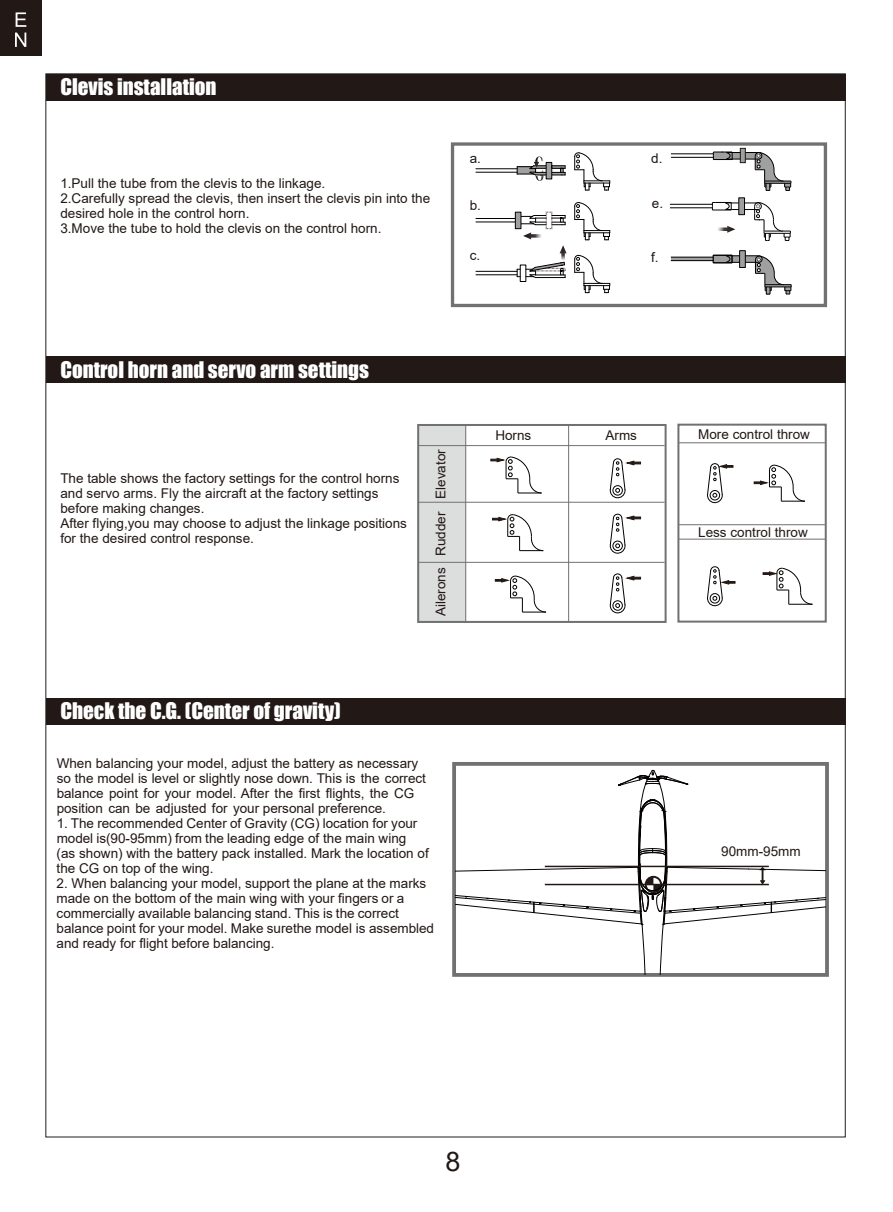
<style>
.page{position:relative;width:893px;height:1212px;background:#fff}
.page>*{position:absolute;margin:0;border:0;box-sizing:border-box;transform-origin:0 0}
.t1{font:27px "Arial";color:#221815}
.t2{font:21px "Impact";color:#fff}
.t3{font:13.5px/15px "Arial";letter-spacing:-.005em;color:#221714}
.t4{font:13.5px/15px "Arial";color:#221815}
</style>
<div class="page">
<div style="left:418px;top:425px;width:48px;height:197px;background:#dcdddd"></div>
<svg style="left:754px;top:465px;width:51px;height:37px"></svg>
<svg style="left:707px;top:463px;width:26px;height:40px"></svg>
<svg style="left:763px;top:568px;width:50px;height:37px"></svg>
<svg style="left:707px;top:566px;width:28px;height:40px"></svg>
<div style="left:677px;top:424px;width:150px;height:199px;border:2px solid #727171"></div>
<hr style="left:678px;top:524px;width:148px;height:1px;background:#727171">
<hr style="left:678px;top:539px;width:148px;height:1px;background:#727171">
<hr style="left:678px;top:442px;width:148px;height:1px;background:#727171">
<div style="left:417px;top:424px;width:250px;height:199px;border:2px solid #727171"></div>
<hr style="left:418px;top:445px;width:247px;height:1px;background:#727171">
<hr style="left:418px;top:502px;width:247px;height:1px;background:#727171">
<hr style="left:418px;top:562px;width:247px;height:1px;background:#727171">
<hr style="left:465px;top:425px;width:1px;height:197px;background:#727171">
<hr style="left:568px;top:425px;width:1px;height:197px;background:#727171">
<svg style="left:491px;top:456px;width:51px;height:38px"></svg>
<svg style="left:492px;top:514px;width:52px;height:37px"></svg>
<svg style="left:495px;top:575px;width:52px;height:38px"></svg>
<svg style="left:610px;top:514px;width:31px;height:40px"></svg>
<svg style="left:610px;top:458px;width:31px;height:41px"></svg>
<svg style="left:610px;top:574px;width:31px;height:40px"></svg>
<div style="left:451px;top:142px;width:376px;height:165px;border:3px solid #727171"></div>
<hr style="left:476px;top:168px;width:41px;height:1px;background:#040000">
<hr style="left:476px;top:172px;width:41px;height:1px;background:#040000">
<svg style="left:574px;top:152px;width:36px;height:39px"></svg>
<svg style="left:517px;top:269px;width:3px;height:8px"></svg>
<hr style="left:476px;top:271px;width:41px;height:1px;background:#040000">
<hr style="left:476px;top:274px;width:41px;height:1px;background:#040000">
<div style="left:520px;top:265px;width:6px;height:17px;border:1px solid #040000"></div>
<svg style="left:574px;top:255px;width:36px;height:38px"></svg>
<svg style="left:526px;top:245px;width:41px;height:33px"></svg>
<hr style="left:476px;top:218px;width:39px;height:1px;background:#040000">
<hr style="left:476px;top:222px;width:39px;height:1px;background:#040000">
<svg style="left:574px;top:202px;width:36px;height:39px"></svg>
<svg style="left:515px;top:212px;width:6px;height:17px"></svg>
<svg style="left:521px;top:212px;width:45px;height:27px"></svg>
<svg style="left:517px;top:156px;width:49px;height:25px"></svg>
<hr style="left:671px;top:257px;width:42px;height:4px;background:#9fa0a0">
<hr style="left:670px;top:204px;width:42px;height:1px;background:#040000">
<hr style="left:670px;top:208px;width:42px;height:1px;background:#040000">
<svg style="left:739px;top:198px;width:6px;height:4px"></svg>
<hr style="left:671px;top:154px;width:42px;height:1px;background:#040000">
<hr style="left:671px;top:157px;width:42px;height:1px;background:#040000">
<svg style="left:712px;top:202px;width:79px;height:39px"></svg>
<hr style="left:671px;top:257px;width:42px;height:1px;background:#040000">
<hr style="left:671px;top:260px;width:42px;height:1px;background:#040000">
<svg style="left:739px;top:251px;width:6px;height:4px"></svg>
<svg style="left:713px;top:255px;width:79px;height:40px"></svg>
<svg style="left:713px;top:151px;width:79px;height:40px"></svg>
<svg style="left:740px;top:148px;width:5px;height:15px"></svg>
<div style="left:0;top:0;width:41px;height:56px;background:#221815"></div>
<svg style="left:15px;top:12px;width:11px;height:35px"></svg>
<div style="left:46px;top:74px;width:799px;height:26px;background:#221815"></div>
<div style="left:46px;top:356px;width:799px;height:26px;background:#221815"></div>
<div style="left:46px;top:698px;width:799px;height:26px;background:#221815"></div>
<div style="left:452px;top:762px;width:377px;height:215px;border:4px solid #727171"></div>
<svg style="left:455px;top:770px;width:371px;height:204px"></svg>
<hr style="left:545px;top:866px;width:224px;height:1px;background:#221815">
<hr style="left:545px;top:884px;width:224px;height:1px;background:#221815">
<h2 class="t2" style="left:60px;top:71px;width:158px">Clevis installation</h2>
<p class="t4" style="left:60px;top:176px;width:371px">1.Pull the tube from the clevis to the linkage.<br>2.Carefully spread the clevis, then insert the clevis pin into the desired hole in the control horn.<br>3.Move the tube to hold the clevis on the control horn.</p>
<p class="t4" style="left:470px;top:150px;width:13px">a.</p>
<p class="t4" style="left:470px;top:198px;width:13px">b.</p>
<p class="t4" style="left:470px;top:248px;width:12px">c.</p>
<p class="t4" style="left:651px;top:150px;width:13px">d.</p>
<p class="t4" style="left:652px;top:196px;width:13px">e.</p>
<p class="t4" style="left:651px;top:250px;width:9px">f.</p>
<h2 class="t2" style="left:60px;top:353px;width:310px">Control horn and servo arm settings</h2>
<p class="t4" style="left:60px;top:471px;width:348px">The table shows the factory settings for the control horns and servo arms. Fly the aircraft at the factory settings before making changes.<br>After flying,you may choose to adjust the linkage positions for the desired control response.</p>
<p class="t4" style="left:433px;top:499px;width:51px;rotate:-90deg">Elevator</p>
<p class="t4" style="left:433px;top:556px;width:46px;rotate:-90deg">Rudder</p>
<p class="t4" style="left:433px;top:616px;width:50px;rotate:-90deg">Ailerons</p>
<h2 class="t2" style="left:60px;top:695px;width:282px">Check the C.G. (Center of gravity)</h2>
<p class="t3" style="left:57px;top:756px;width:371px">When balancing your model, adjust the battery as necessary so the model is level or slightly nose down. This is the correct balance point for your model. After the first flights, the CG position can be adjusted for your personal preference.</p>
<p class="t3" style="left:57px;top:816px;width:374px">1. The recommended Center of Gravity (CG) location for your model is(90-95mm) from the leading edge of the main wing<br>(as shown) with the battery pack installed. Mark the location of the CG on top of the wing.</p>
<p class="t3" style="left:57px;top:876px;width:379px">2. When balancing your model, support the plane at the marks made on the bottom of the main wing with your fingers or a commercially available balancing stand. This is the correct balance point for your model. Make surethe model is assembled and ready for flight before balancing.</p>
<p class="t4" style="left:495px;top:428px;width:38px">Horns</p>
<p class="t4" style="left:605px;top:428px;width:33px">Arms</p>
<p class="t4" style="left:698px;top:427px;width:113px">More control throw</p>
<p class="t4" style="left:698px;top:524px;width:111px">Less control throw</p>
<p class="t4" style="left:721px;top:844px;width:81px">90mm-95mm</p>
<h1 class="t1" style="left:445px;top:1142px;width:17px">8</h1>
</div>
